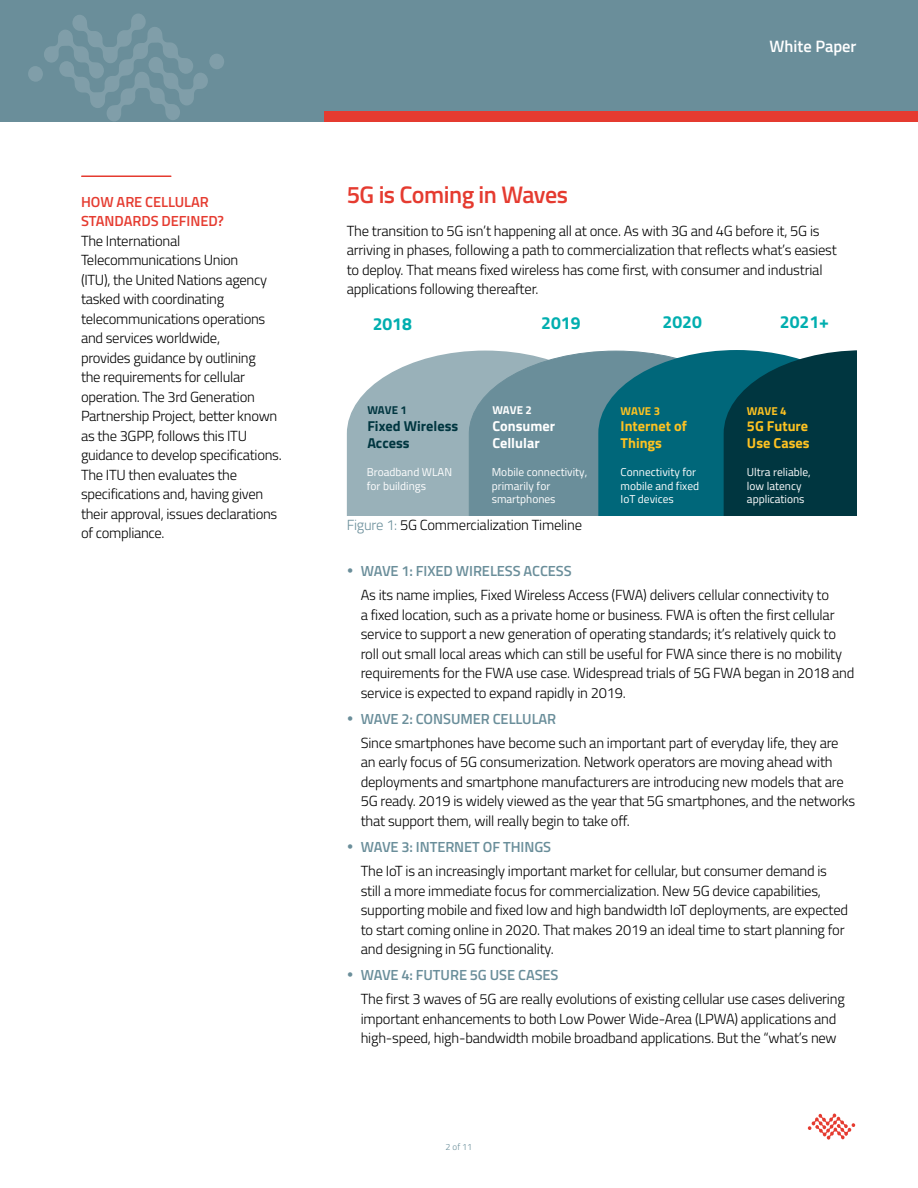
<style>
.page{position:relative;width:918px;height:1188px;background:#fff}
.page>*{position:absolute;margin:0;border:0;box-sizing:border-box;transform-origin:0 0}
.t1{font:600 24px "Titillium Web";letter-spacing:-.02em;color:#e53b30}
.t2{font:700 17.55px "Titillium Web";color:#00aeaf}
.t3{font:600 16.5px "Titillium Web";color:#fff}
.t4{font:300 14.7px/19.5px "Titillium Web";letter-spacing:-.015em;color:#000}
.t5{font:600 14.7px/19.5px "Titillium Web";letter-spacing:-.005em;color:#e53b30}
.t6{font:700 14.4px/17.2px "Titillium Web";color:#fec221}
.t7{font:700 14.4px/17.2px "Titillium Web";color:#003640}
.t8{font:700 14.4px/17.2px "Titillium Web";color:#fff}
.t9{font:11.4px/13.6px "Titillium Web";color:#fff}
.t10{font:700 11.4px "Titillium Web";color:#fec221}
.t11{font:700 11.4px "Titillium Web";color:#003640}
.t12{font:700 11.4px "Titillium Web";color:#fff}
.t13{font:300 9px "Titillium Web";color:#6a8e9a}
.s1{color:#6a8e9a}
.s2{font-weight:600;color:#6a8e9a}
</style>
<div class="page">
<div style="left:0;top:0;width:918px;height:122px;background:#6a8e9a"></div>
<div style="left:324px;top:111px;width:594px;height:11px;background:#e53b30"></div>
<svg style="left:28px;top:14px;width:196px;height:107px"></svg>
<hr style="left:82px;top:176px;width:89px;height:1px;background:#e53b30">
<svg style="left:347px;top:351px;width:122px;height:164px;background:#a5bac1"></svg>
<svg style="left:469px;top:351px;width:129px;height:164px;background:#71939e"></svg>
<svg style="left:598px;top:350px;width:259px;height:165px;background:#095563"></svg>
<svg style="left:808px;top:1113px;width:47px;height:27px"></svg>
<p class="t5" style="left:81px;top:191px;width:144px">HOW ARE CELLULAR<br>STANDARDS DEFINED?</p>
<p class="t4" style="left:81px;top:230px;width:202px">The International<br>Telecommunications Union<br>(ITU), the United Nations agency tasked with coordinating telecommunications operations and services worldwide,<br>provides guidance by outlining<br>the requirements for cellular operation. The 3rd Generation<br>Partnership Project, better known as the 3GPP, follows this ITU guidance to develop specifications.<br>The ITU then evaluates the specifications and, having given their approval, issues declarations of compliance.</p>
<p class="t3" style="left:769px;top:33px;width:89px">White Paper</p>
<h1 class="t1" style="left:347px;top:176px;width:223px">5G is Coming in Waves</h1>
<p class="t4" style="left:347px;top:220px;width:492px">The transition to 5G isn’t happening all at once. As with 3G and 4G before it, 5G is arriving in phases, following a path to commercialization that reflects what’s easiest to deploy. That means fixed wireless has come first, with consumer and industrial applications following thereafter.</p>
<p class="t2" style="left:373px;top:311px;width:41px">2018</p>
<p class="t2" style="left:541px;top:310px;width:41px">2019</p>
<p class="t2" style="left:663px;top:308px;width:41px">2020</p>
<p class="t2" style="left:780px;top:308px;width:51px">2021+</p>
<p class="t11" style="left:367px;top:402px;width:41px">WAVE 1</p>
<p class="t7" style="left:367px;top:416px;width:92px">Fixed Wireless<br>Access</p>
<p class="t12" style="left:492px;top:402px;width:41px">WAVE 2</p>
<p class="t8" style="left:492px;top:416px;width:64px">Consumer<br>Cellular</p>
<p class="t10" style="left:621px;top:402px;width:41px">WAVE 3</p>
<p class="t6" style="left:621px;top:417px;width:68px">Internet of<br>Things</p>
<p class="t9" style="left:367px;top:464px;width:87px">Broadband WLAN for buildings</p>
<p class="t9" style="left:492px;top:464px;width:97px">Mobile connectivity, primarily for smartphones</p>
<p class="t9" style="left:621px;top:464px;width:80px">Connectivity for mobile and fixed<br>IoT devices</p>
<p class="t10" style="left:747px;top:402px;width:41px">WAVE 4</p>
<p class="t6" style="left:747px;top:417px;width:64px">5G Future<br>Use Cases</p>
<p class="t9" style="left:747px;top:464px;width:65px">Ultra reliable, low latency applications</p>
<p class="t4" style="left:347px;top:515px;width:237px"><span class="s1">Figure 1:</span> 5G Commercialization Timeline</p>
<p class="t4" style="left:361px;top:558px;width:470px;line-height:24px;text-indent:-14px"><span class="s1">•</span> <span class="s2">WAVE 1: FIXED WIRELESS ACCESS<br></span>As its name implies, Fixed Wireless Access (FWA) delivers cellular connectivity to</p>
<p class="t4" style="left:361px;top:604px;width:495px">a fixed location, such as a private home or business. FWA is often the first cellular service to support a new generation of operating standards; it’s relatively quick to roll out small local areas which can still be useful for FWA since there is no mobility requirements for the FWA use case. Widespread trials of 5G FWA began in 2018 and service is expected to expand rapidly in 2019.</p>
<p class="t4" style="left:361px;top:706px;width:479px;line-height:24px;text-indent:-14px"><span class="s1">•</span> <span class="s2">WAVE 2: CONSUMER CELLULAR<br></span>Since smartphones have become such an important part of everyday life, they are</p>
<p class="t4" style="left:361px;top:752px;width:496px">an early focus of 5G consumerization. Network operators are moving ahead with deployments and smartphone manufacturers are introducing new models that are 5G ready. 2019 is widely viewed as the year that 5G smartphones, and the networks that support them, will really begin to take off.</p>
<p class="t4" style="left:361px;top:834px;width:468px;line-height:24px;text-indent:-14px"><span class="s1">•</span> <span class="s2">WAVE 3: INTERNET OF THINGS<br></span>The IoT is an increasingly important market for cellular, but consumer demand is</p>
<p class="t4" style="left:361px;top:880px;width:489px">still a more immediate focus for commercialization. New 5G device capabilities, supporting mobile and fixed low and high bandwidth IoT deployments, are expected to start coming online in 2020. That makes 2019 an ideal time to start planning for and designing in 5G functionality.</p>
<p class="t4" style="left:361px;top:963px;width:486px;line-height:24px;text-indent:-14px"><span class="s1">•</span> <span class="s2">WAVE 4: FUTURE 5G USE CASES<br></span>The first 3 waves of 5G are really evolutions of existing cellular use cases delivering</p>
<p class="t4" style="left:361px;top:1008px;width:478px">important enhancements to both Low Power Wide-Area (LPWA) applications and high-speed, high-bandwidth mobile broadband applications. But the “what’s new</p>
<p class="t13" style="left:446px;top:1140px;width:28px">2 of 11</p>
</div>
